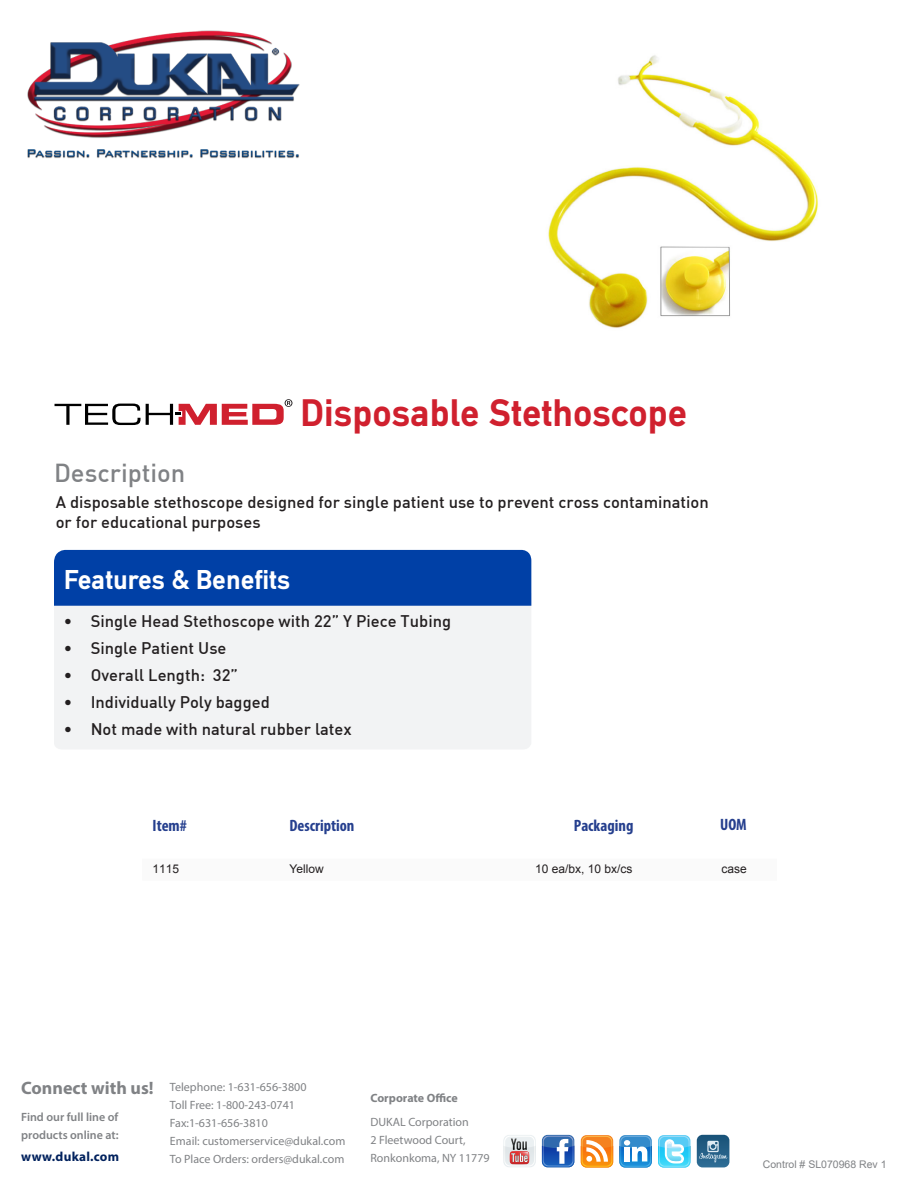
<style>
.page{position:relative;width:918px;height:1188px;background:#fff}
.page>*{position:absolute;margin:0;border:0;box-sizing:border-box;transform-origin:0 0}
.t1{font:700 40.2px "DIN Mittel EF";color:#d0202e}
.t2{font:700 28.5px "DIN Mittel EF";color:#fff}
.t3{font:500 25.5px "DIN";color:#808285}
.t4{font:700 18px "Myriad Pro";color:#808285}
.Bullets{font:500 16.5px "DIN";color:#231f20}
.Skus_Table_Top{font:700 condensed 16.5px "Myriad Pro";color:#253f8e}
.t5{font:700 13.2px "Myriad Pro";letter-spacing:.02em;color:#00215d}
.t6{font:12px "Myriad Pro";color:#808285}
.t7{font:600 12px/18px "Myriad Pro";color:#808285}
.Skus_Table{font:12px "Arial";color:#231f20}
.t8{font:700 12px "Myriad Pro";letter-spacing:-.005em;color:#808285}
.Skus_Table-2{font:12px "Arial";color:#231f20}
.t9{font:10.5px "Arial";color:#808285}
.s1{font-family:"DIN Medium";font-weight:400}
.s2{font-style:inherit}
</style>
<div class="page">
<img style="left:27px;top:30px;width:273px;height:128px">
<div style="left:54px;top:606px;width:477px;height:143px;background:#f2f3f4"></div>
<div style="left:54px;top:550px;width:477px;height:56px;background:#0040a6"></div>
<svg style="left:542px;top:1135px;width:32px;height:32px"></svg>
<svg style="left:542px;top:1136px;width:32px;height:31px"></svg>
<div style="left:503px;top:1135px;width:33px;height:32px;background:#ebf0f2;border-radius:6px"></div>
<svg style="left:503px;top:1136px;width:33px;height:30px"></svg>
<svg style="left:658px;top:1135px;width:32px;height:33px"></svg>
<svg style="left:658px;top:1136px;width:32px;height:32px"></svg>
<svg style="left:581px;top:1135px;width:32px;height:33px"></svg>
<svg style="left:581px;top:1136px;width:32px;height:32px"></svg>
<svg style="left:619px;top:1135px;width:33px;height:33px"></svg>
<svg style="left:619px;top:1136px;width:33px;height:32px"></svg>
<svg style="left:697px;top:1135px;width:32px;height:32px"></svg>
<img style="left:548px;top:55px;width:270px;height:273px">
<svg style="left:54px;top:399px;width:238px;height:26px"></svg>
<p class="t1" style="left:300px;top:389px;width:388px">Disposable Stethoscope</p>
<p class="t3" style="left:54px;top:456px;width:133px">Description</p>
<p class="Bullets" style="left:56px;top:492px;width:655px">A disposable stethoscope designed for single patient use to prevent cross contamination</p>
<p class="Bullets" style="left:56px;top:512px;width:206px">or for educational purposes</p>
<p class="t2" style="left:64px;top:563px;width:228px">Features &amp; Benefits</p>
<p class="Bullets" style="left:64px;top:610px;width:389px">• Single Head Stethoscope with <span class="s1">22”</span> Y Piece Tubing</p>
<p class="Bullets" style="left:64px;top:637px;width:164px">• Single Patient Use</p>
<p class="Bullets" style="left:64px;top:664px;width:176px">• Overall Length: 32”</p>
<p class="Bullets" style="left:64px;top:691px;width:208px">• Individually Poly bagged</p>
<p class="Bullets" style="left:64px;top:718px;width:290px">• Not made with natural rubber latex</p>
<p class="Skus_Table_Top" style="left:153px;top:815px;width:36px">Item#</p>
<p class="Skus_Table_Top" style="left:289px;top:815px;width:67px">Description</p>
<p class="Skus_Table_Top" style="left:574px;top:815px;width:61px">Packaging</p>
<p class="Skus_Table" style="left:153px;top:861px;width:28px">1115</p>
<p class="Skus_Table-2" style="left:289px;top:861px;width:36px">Yellow</p>
<p class="Skus_Table" style="left:535px;top:861px;width:99px">10 ea/bx, 10 bx/cs</p>
<p class="Skus_Table_Top" style="left:720px;top:814px;width:28px">UOM</p>
<p class="Skus_Table" style="left:721px;top:861px;width:27px">case</p>
<p class="t4" style="left:21px;top:1076px;width:134px">Connect with us!</p>
<p class="t7" style="left:21px;top:1108px;width:99px">Find our full line of products online at:</p>
<p class="t5" style="left:21px;top:1148px;width:99px">www.dukal.com</p>
<p class="t6" style="left:170px;top:1080px;width:138px">Telephone: 1-631-656-3800</p>
<p class="t6" style="left:170px;top:1098px;width:127px">Toll Free: 1-800-243-0741</p>
<p class="t6" style="left:170px;top:1116px;width:99px">Fax:1-631-656-3810</p>
<p class="t6" style="left:170px;top:1134px;width:177px">Email: customerservice@dukal.com</p>
<p class="t6" style="left:170px;top:1152px;width:176px">To Place Orders: orders@dukal.com</p>
<p class="t8" style="left:370px;top:1090px;width:89px">Corporate Office</p>
<p class="t6" style="left:370px;top:1115px;width:100px">DUKAL Corporation</p>
<p class="t6" style="left:370px;top:1133px;width:97px">2 Fleetwood Court,</p>
<p class="t6" style="left:370px;top:1151px;width:121px">Ronkonkoma, NY 11779</p>
<p class="t9" style="left:763px;top:1157px;width:125px">Control # SL070968 <span class="s2">Rev 1</span></p>
</div>
